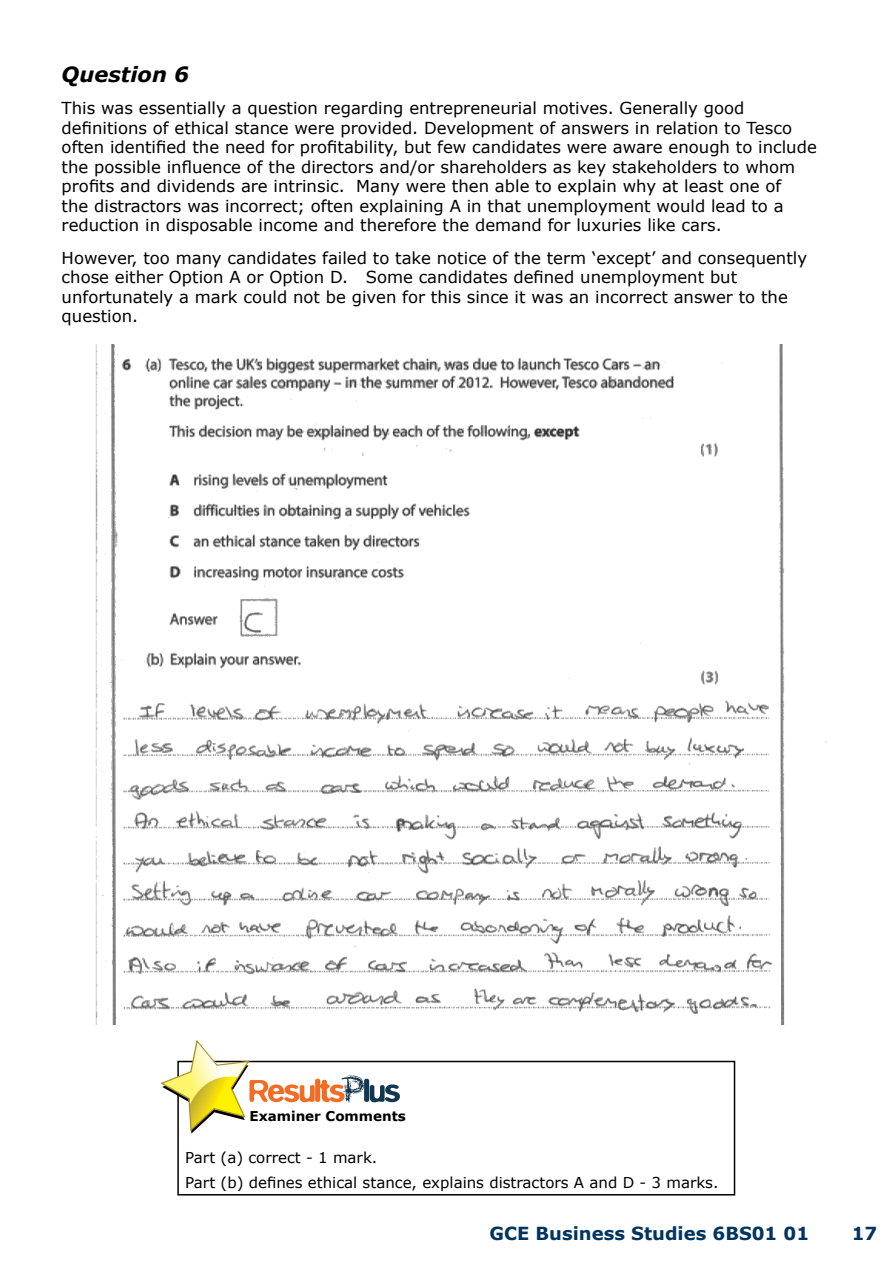
<style>
.page{position:relative;width:893px;height:1263px;background:#fff}
.page>*{position:absolute;margin:0;border:0;box-sizing:border-box;transform-origin:0 0}
.t1{font:italic 700 21px "Verdana";color:#000}
.t2{font:700 18px "Verdana";color:#00355f}
.t3{font:16.5px/19.5px "Verdana";color:#000}
.t4{font:15px/24.3px "Verdana";color:#000}
.t5{font:700 13.5px "Verdana";color:#000}
</style>
<div class="page">
<img style="left:95px;top:344px;width:732px;height:681px">
<div style="left:177px;top:1061px;width:558px;height:134px;border:2px solid #000"></div>
<svg style="left:160px;top:1040px;width:240px;height:93px"></svg>
<p class="t1" style="left:62px;top:59px;width:129px">Question 6</p>
<p class="t3" style="left:62px;top:98px;width:757px">This was essentially a question regarding entrepreneurial motives. Generally good definitions of ethical stance were provided. Development of answers in relation to Tesco often identified the need for profitability, but few candidates were aware enough to include the possible influence of the directors and/or shareholders as key stakeholders to whom profits and dividends are intrinsic. Many were then able to explain why at least one of<br>the distractors was incorrect; often explaining A in that unemployment would lead to a reduction in disposable income and therefore the demand for luxuries like cars.</p>
<p class="t3" style="left:62px;top:248px;width:747px">However, too many candidates failed to take notice of the term ‘except’ and consequently chose either Option A or Option D. Some candidates defined unemployment but unfortunately a mark could not be given for this since it was an incorrect answer to the question.</p>
<p class="t5" style="left:249px;top:1107px;width:158px">Examiner Comments</p>
<p class="t4" style="left:185px;top:1145px;width:535px">Part (a) correct - 1 mark.<br>Part (b) defines ethical stance, explains distractors A and D - 3 marks.</p>
<p class="t2" style="left:489px;top:1221px;width:321px">GCE Business Studies 6BS01 01</p>
<p class="t2" style="left:852px;top:1221px;width:27px">17</p>
</div>
